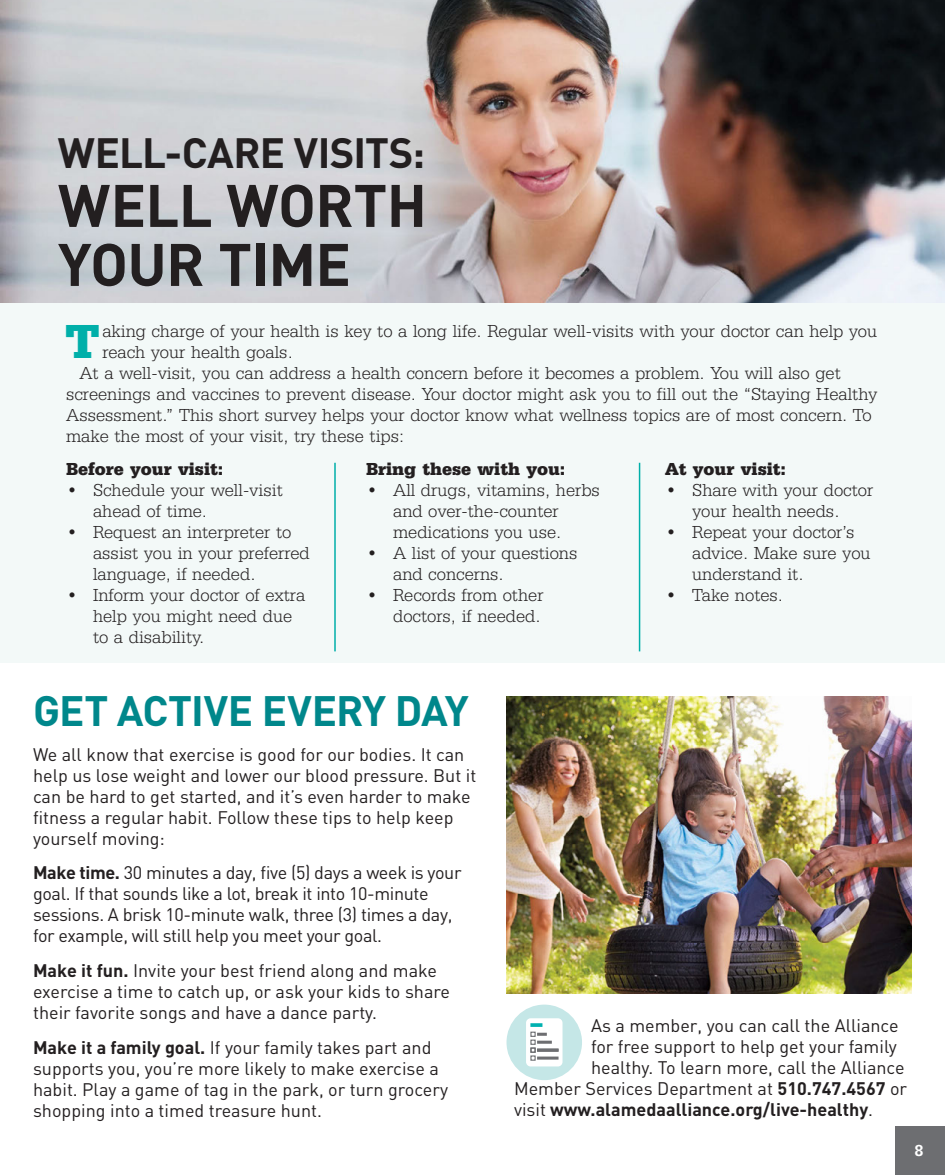
<style>
.page{position:relative;width:945px;height:1175px;background:#fff}
.page>*{position:absolute;margin:0;border:0;box-sizing:border-box;transform-origin:0 0}
.t1{font:700 58.95px/58.9px "DIN";letter-spacing:-.01em;color:#231f20}
.t2{font:700 49.5px "Serifa BEFOP";color:#00afa9}
.t3{font:700 42px "DIN";letter-spacing:-.025em;color:#00878b}
.t4{font:700 41.85px "DIN";letter-spacing:-.02em;color:#231f20}
.t5{font:300 18px/21px "Serifa BEFOP";color:#231f20}
.t6{font:18px/21px "DIN";color:#231f20}
.t7{font:18px/21px "DIN";letter-spacing:-.02em;color:#231f20}
.t8{font:700 18px "Serifa BEFOP";color:#231f20}
.t9{font:700 18px "DIN";color:#231f20}
.t10{font:500 16.5px "Serifa BEFOP";color:#fff}
.s1{font-weight:700}
.s2{font-weight:400}
</style>
<div class="page">
<hr style="left:0;top:1126px;width:1px;height:49px;background:#6d6e71">
<div style="left:895px;top:1126px;width:50px;height:49px;background:#6d6e71"></div>
<div style="left:0;top:267px;width:945px;height:395px;background:#f3f9f8"></div>
<hr style="left:334px;top:463px;width:2px;height:188px;background:#00afa9">
<hr style="left:639px;top:463px;width:1px;height:188px;background:#00afa9">
<img style="left:0;top:0;width:945px;height:303px">
<div style="left:507px;top:1004px;width:75px;height:76px;background:#c5e7e7;border-radius:50%"></div>
<div style="left:526px;top:1018px;width:37px;height:48px;background:#fff;border-radius:5px"></div>
<hr style="left:537px;top:1040px;width:15px;height:3px;background:#6d6e71">
<hr style="left:537px;top:1048px;width:22px;height:3px;background:#6d6e71">
<svg style="left:530px;top:1023px;width:17px;height:38px"></svg>
<hr style="left:537px;top:1056px;width:22px;height:3px;background:#6d6e71">
<img style="left:507px;top:696px;width:405px;height:297px">
<h3 class="t4" style="left:58px;top:125px;width:369px">WELL-CARE VISITS:</h3>
<h1 class="t1" style="left:58px;top:174px;width:371px">WELL WORTH<br>YOUR TIME</h1>
<h2 class="t2" style="left:65px;top:311px;width:36px">T</h2>
<p class="t5" style="left:102px;top:320px;width:776px">aking charge of your health is key to a long life. Regular well-visits with your doctor can help you</p>
<p class="t5" style="left:102px;top:341px;width:192px">reach your health goals.</p>
<p class="t5" style="left:80px;top:362px;width:763px">At a well-visit, you can address a health concern before it becomes a problem. You will also get</p>
<p class="t5" style="left:66px;top:383px;width:813px">screenings and vaccines to prevent disease. Your doctor might ask you to fill out the “Staying Healthy</p>
<p class="t5" style="left:66px;top:404px;width:807px">Assessment.” This short survey helps your doctor know what wellness topics are of most concern. To</p>
<p class="t5" style="left:66px;top:425px;width:340px">make the most of your visit, try these tips:</p>
<p class="t8" style="left:66px;top:458px;width:159px">Before your visit:</p>
<p class="t5" style="left:93px;top:479px;width:191px;text-indent:-27px">• Schedule your well-visit ahead of time.</p>
<p class="t5" style="left:93px;top:521px;width:218px;text-indent:-27px">• Request an interpreter to assist you in your preferred language, if needed.</p>
<p class="t5" style="left:93px;top:584px;width:214px;text-indent:-27px">• Inform your doctor of extra help you might need due to a disability.</p>
<p class="t8" style="left:366px;top:458px;width:200px">Bring these with you:</p>
<p class="t5" style="left:393px;top:479px;width:208px;text-indent:-27px">• All drugs, vitamins, herbs and over-the-counter medications you use.</p>
<p class="t5" style="left:393px;top:542px;width:186px;text-indent:-27px">• A list of your questions and concerns.</p>
<p class="t5" style="left:366px;top:584px;width:179px;text-align:right">• Records from other doctors, if needed.</p>
<p class="t8" style="left:665px;top:458px;width:122px">At your visit:</p>
<p class="t5" style="left:665px;top:479px;width:210px;text-align:center">• Share with your doctor your health needs.</p>
<p class="t5" style="left:692px;top:521px;width:180px;text-indent:-27px">• Repeat your doctor’s advice. Make sure you understand it.</p>
<p class="t5" style="left:665px;top:584px;width:120px">• Take notes.</p>
<h3 class="t3" style="left:33px;top:683px;width:437px">GET ACTIVE EVERY DAY</h3>
<p class="t6" style="left:33px;top:743px;width:445px">We all know that exercise is good for our bodies. It can help us lose weight and lower our blood pressure. But it can be hard to get started, and it’s even harder to make fitness a regular habit. Follow these tips to help keep yourself moving:</p>
<p class="t7" style="left:33px;top:862px;width:430px"><span class="s1">Make time.</span> 30 minutes a day, five (5) days a week is your goal. If that sounds like a lot, break it into 10-minute sessions. A brisk 10-minute walk, three (3) times a day, for example, will still help you meet your goal.</p>
<p class="t6" style="left:33px;top:959px;width:418px"><span class="s1">Make it fun.</span> Invite your best friend along and make exercise a time to catch up, or ask your kids to share their favorite songs and have a dance party.</p>
<p class="t6" style="left:33px;top:1036px;width:417px"><span class="s1">Make it a family goal.</span> If your family takes part and supports you, you’re more likely to make exercise a habit. Play a game of tag in the park, or turn grocery shopping into a timed treasure hunt.</p>
<p class="t6" style="left:591px;top:1014px;width:309px">As a member, you can call the Alliance</p>
<p class="t6" style="left:591px;top:1035px;width:307px">for free support to help get your family</p>
<p class="t6" style="left:591px;top:1056px;width:315px">healthy. To learn more, call the Alliance</p>
<p class="t6" style="left:514px;top:1077px;width:395px">Member Services Department at <span class="s1">510.747.4567</span> or</p>
<p class="t9" style="left:514px;top:1098px;width:361px"><span class="s2">visit</span> www.alamedaalliance.org/live-healthy<span class="s2">.</span></p>
<p class="t10" style="left:914px;top:1140px;width:11px">8</p>
</div>
